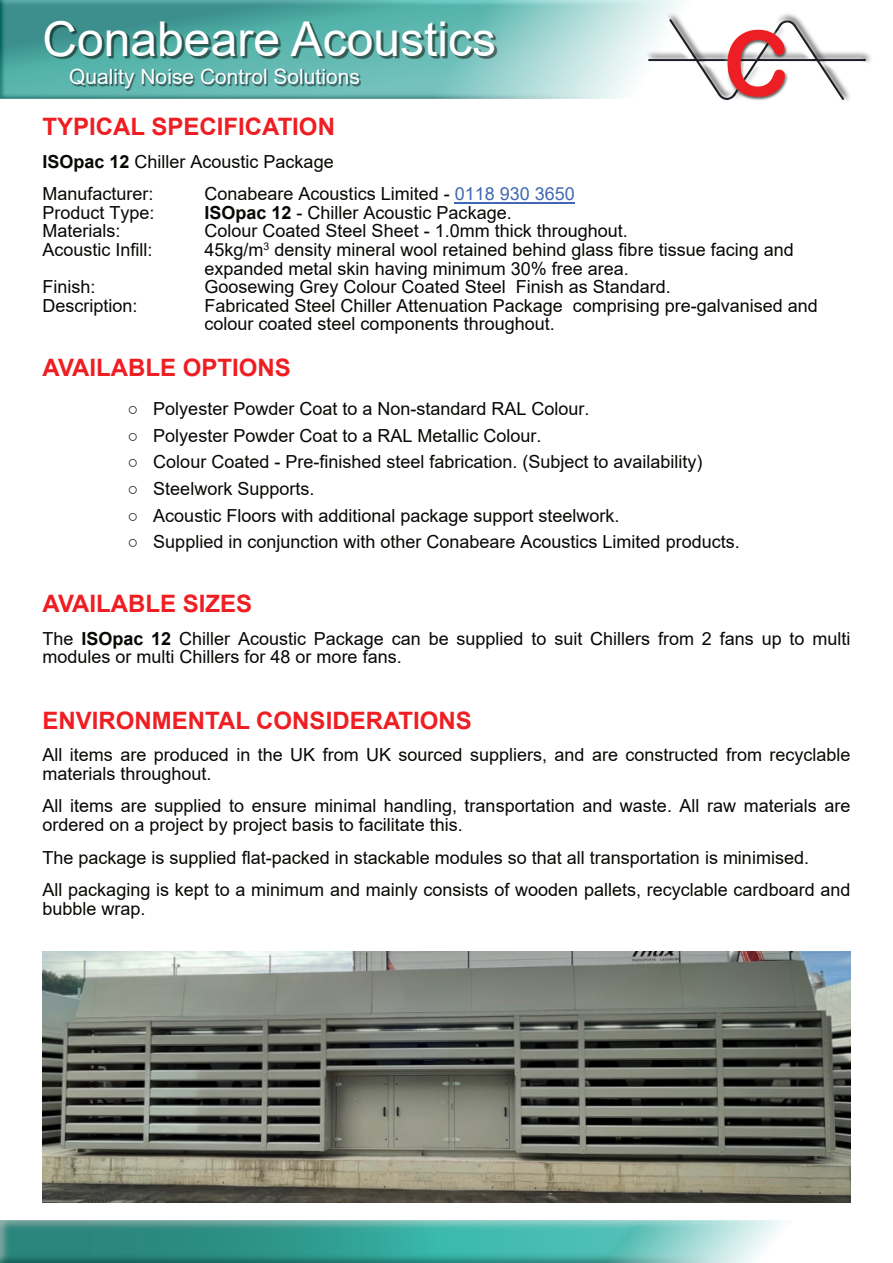
<style>
.page{position:relative;width:893px;height:1263px;background:#fff}
.page>*{position:absolute;margin:0;border:0;box-sizing:border-box;transform-origin:0 0}
.t1{font:48px "Arial";color:#fff}
.t2{font:700 24px "Arial";color:#ee1e23}
.t3{font:21px "Arial";color:#fff}
.t4{font:18px/18.6px "Arial";color:#080704}
.s1{font-weight:700}
.s2{color:#4068b2}
</style>
<div class="page">
<hr style="left:455px;top:202px;width:120px;height:1px;background:#4068b2">
<img style="left:0;top:1220px;width:784px;height:43px">
<img style="left:43px;top:951px;width:807px;height:251px">
<img style="left:0;top:0;width:680px;height:99px">
<img style="left:71px;top:70px;width:290px;height:21px">
<img style="left:640px;top:12px;width:231px;height:89px">
<h1 class="t1" style="left:43px;top:21px;width:455px">Conabeare Acoustics</h1>
<p class="t3" style="left:69px;top:69px;width:292px">Quality Noise Control Solutions</p>
<h2 class="t2" style="left:43px;top:118px;width:294px">TYPICAL SPECIFICATION</h2>
<p class="t4" style="left:43px;top:147px;width:293px;line-height:32.5px"><span class="s1">ISOpac 12</span> Chiller Acoustic Package<br>Manufacturer:</p>
<p class="t4" style="left:205px;top:186px;width:372px">Conabeare Acoustics Limited - <span class="s2">0118 930 3650</span></p>
<p class="t4" style="left:43px;top:205px;width:114px">Product Type:</p>
<p class="t4" style="left:205px;top:205px;width:309px"><span class="s1">ISOpac 12</span> - Chiller Acoustic Package.</p>
<p class="t4" style="left:43px;top:223px;width:80px">Materials:</p>
<p class="t4" style="left:205px;top:223px;width:425px">Colour Coated Steel Sheet - 1.0mm thick throughout.</p>
<p class="t4" style="left:43px;top:242px;width:112px">Acoustic Infill:</p>
<p class="t4" style="left:205px;top:242px;width:591px">45kg/m<sup>3</sup> density mineral wool retained behind glass fibre tissue facing and expanded metal skin having minimum 30% free area.</p>
<p class="t4" style="left:43px;top:279px;width:55px">Finish:</p>
<p class="t4" style="left:205px;top:279px;width:468px">Goosewing Grey Colour Coated Steel Finish as Standard.</p>
<p class="t4" style="left:43px;top:298px;width:97px">Description:</p>
<p class="t4" style="left:205px;top:298px;width:615px">Fabricated Steel Chiller Attenuation Package comprising pre-galvanised and colour coated steel components throughout.</p>
<h2 class="t2" style="left:43px;top:358px;width:250px">AVAILABLE OPTIONS</h2>
<p class="t4" style="left:127px;top:401px;width:464px">○ Polyester Powder Coat to a Non-standard RAL Colour.</p>
<p class="t4" style="left:127px;top:427px;width:416px">○ Polyester Powder Coat to a RAL Metallic Colour.</p>
<p class="t4" style="left:127px;top:454px;width:577px">○ Colour Coated - Pre-finished steel fabrication. (Subject to availability)</p>
<p class="t4" style="left:127px;top:481px;width:188px">○ Steelwork Supports.</p>
<p class="t4" style="left:127px;top:508px;width:494px">○ Acoustic Floors with additional package support steelwork.</p>
<p class="t4" style="left:127px;top:534px;width:614px">○ Supplied in conjunction with other Conabeare Acoustics Limited products.</p>
<h2 class="t2" style="left:43px;top:595px;width:211px">AVAILABLE SIZES</h2>
<p class="t4" style="left:43px;top:631px;width:809px">The <span class="s1">ISOpac 12</span> Chiller Acoustic Package can be supplied to suit Chillers from 2 fans up to multi modules or multi Chillers for 48 or more fans.</p>
<h2 class="t2" style="left:43px;top:712px;width:431px">ENVIRONMENTAL CONSIDERATIONS</h2>
<p class="t4" style="left:43px;top:747px;width:809px">All items are produced in the UK from UK sourced suppliers, and are constructed from recyclable materials throughout.</p>
<p class="t4" style="left:43px;top:798px;width:809px">All items are supplied to ensure minimal handling, transportation and waste. All raw materials are ordered on a project by project basis to facilitate this.</p>
<p class="t4" style="left:43px;top:842px;width:809px;line-height:32.5px">The package is supplied flat-packed in stackable modules so that all transportation is minimised.<br>All packaging is kept to a minimum and mainly consists of wooden pallets, recyclable cardboard and</p>
<p class="t4" style="left:43px;top:901px;width:105px">bubble wrap.</p>
</div>
